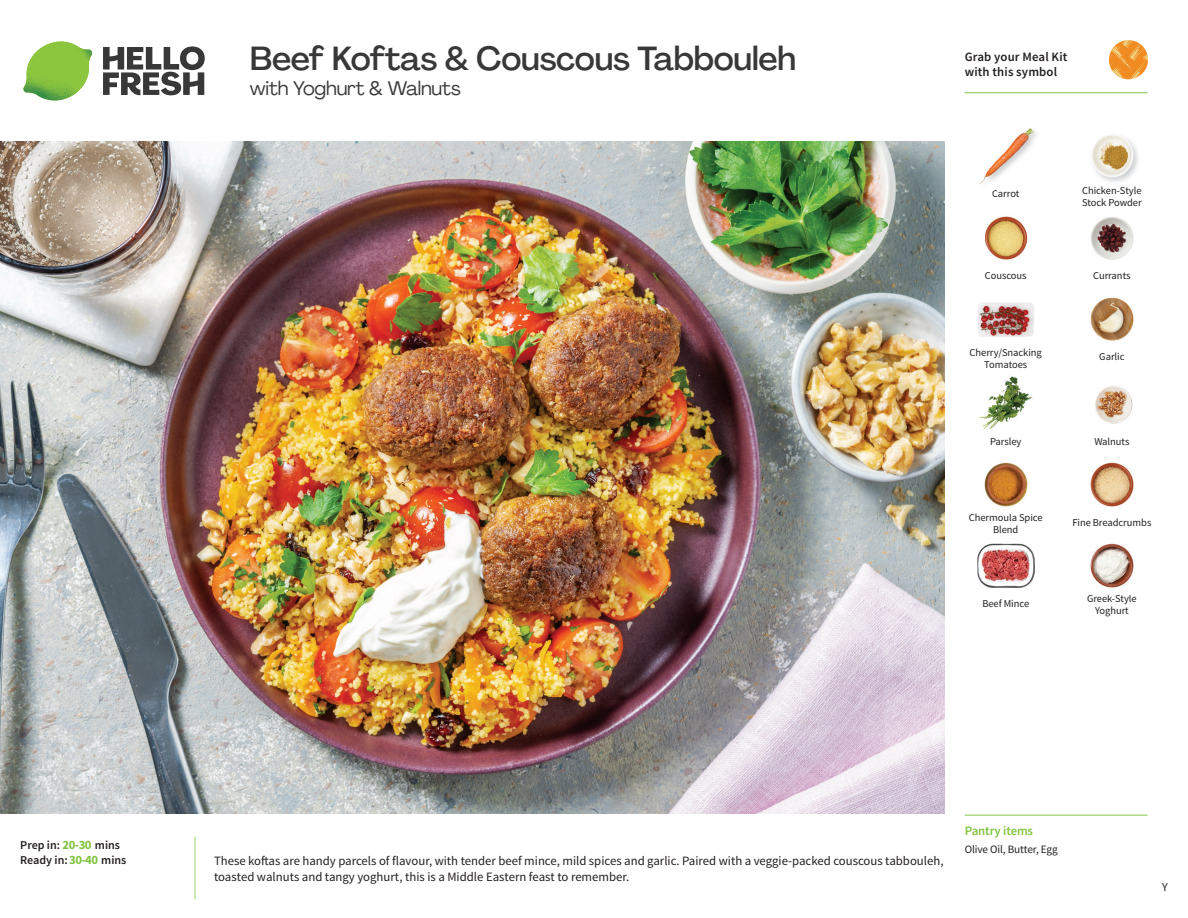
<style>
.page{position:relative;width:1188px;height:918px;background:#fff}
.page>*{position:absolute;margin:0;border:0;box-sizing:border-box;transform-origin:0 0}
.t1{font:500 33px "Agrandir";letter-spacing:-.01em;color:#383839}
.t2{font:19.5px "Agrandir";letter-spacing:-.01em;color:#383839}
.t3{font:12.75px/16.5px "Source Sans Pro";color:#231f20}
.t4{font:600 12.75px/15px "Source Sans Pro";letter-spacing:.01em;color:#231f20}
.t5{font:600 12.75px "Source Sans Pro";letter-spacing:-.01em;color:#81c340}
.t6{font:600 12px/15px "Source Sans Pro";color:#231f20}
.t7{font:12px "Source Sans Pro";color:#231f20}
.t8{font:11.25px "Source Sans Pro";letter-spacing:-.01em;color:#231f20}
.t9{font:10.5px/12px "Source Sans Pro";letter-spacing:-.005em;color:#231f20;text-align:center}
.s1{font-weight:700;font-size:12.75px;color:#81c340}
</style>
<div class="page">
<svg style="left:103px;top:46px;width:102px;height:49px"></svg>
<svg style="left:25px;top:41px;width:67px;height:60px"></svg>
<img style="left:61px;top:42px;width:16px;height:5px">
<img style="left:23px;top:42px;width:38px;height:50px">
<img style="left:0;top:142px;width:945px;height:672px">
<img style="left:1090px;top:297px;width:44px;height:44px">
<img style="left:1095px;top:386px;width:38px;height:38px">
<img style="left:980px;top:376px;width:53px;height:53px">
<img style="left:984px;top:462px;width:44px;height:45px">
<img style="left:1090px;top:543px;width:44px;height:45px">
<img style="left:977px;top:543px;width:57px;height:45px">
<img style="left:978px;top:302px;width:56px;height:35px">
<img style="left:985px;top:216px;width:43px;height:44px">
<img style="left:1091px;top:217px;width:43px;height:43px">
<img style="left:978px;top:128px;width:56px;height:56px">
<img style="left:1091px;top:135px;width:47px;height:47px">
<img style="left:1090px;top:462px;width:44px;height:45px">
<svg style="left:1091px;top:40px;width:57px;height:54px"></svg>
<hr style="left:965px;top:815px;width:183px;height:1px;background:#81c340">
<hr style="left:965px;top:92px;width:183px;height:1px;background:#81c340">
<p class="t6" style="left:20px;top:838px;width:108px">Prep in: <span class="s1">20-30</span> mins<br>Ready in:<span class="s1">30-40</span> mins</p>
<h1 class="t1" style="left:250px;top:38px;width:548px">Beef Koftas &amp; Couscous Tabbouleh</h1>
<h2 class="t2" style="left:250px;top:76px;width:212px">with Yoghurt &amp; Walnuts</h2>
<p class="t4" style="left:965px;top:50px;width:104px">Grab your Meal Kit with this symbol</p>
<p class="t9" style="left:992px;top:188px;width:29px">Carrot</p>
<p class="t9" style="left:1082px;top:185px;width:61px;text-align:left">Chicken-Style<br>Stock Powder</p>
<p class="t9" style="left:985px;top:270px;width:43px">Couscous</p>
<p class="t9" style="left:1093px;top:270px;width:39px">Currants</p>
<p class="t9" style="left:970px;top:346px;width:74px">Cherry/Snacking<br>Tomatoes</p>
<p class="t9" style="left:1099px;top:351px;width:27px">Garlic</p>
<p class="t9" style="left:990px;top:435px;width:33px">Parsley</p>
<p class="t9" style="left:1094px;top:435px;width:37px">Walnuts</p>
<p class="t9" style="left:969px;top:512px;width:75px">Chermoula Spice<br>Blend</p>
<p class="t9" style="left:982px;top:597px;width:48px">Beef Mince</p>
<p class="t9" style="left:1072px;top:516px;width:80px">Fine Breadcrumbs</p>
<p class="t9" style="left:1087px;top:593px;width:51px">Greek-Style<br>Yoghurt</p>
<p class="t3" style="left:214px;top:852px;width:731px">These koftas are handy parcels of flavour, with tender beef mince, mild spices and garlic. Paired with a veggie-packed couscous tabbouleh, toasted walnuts and tangy yoghurt, this is a Middle Eastern feast to remember.</p>
<p class="t5" style="left:965px;top:822px;width:70px">Pantry items</p>
<p class="t8" style="left:965px;top:842px;width:95px">Olive Oil, Butter, Egg</p>
<p class="t7" style="left:1162px;top:879px;width:7px">Y</p>
</div>
